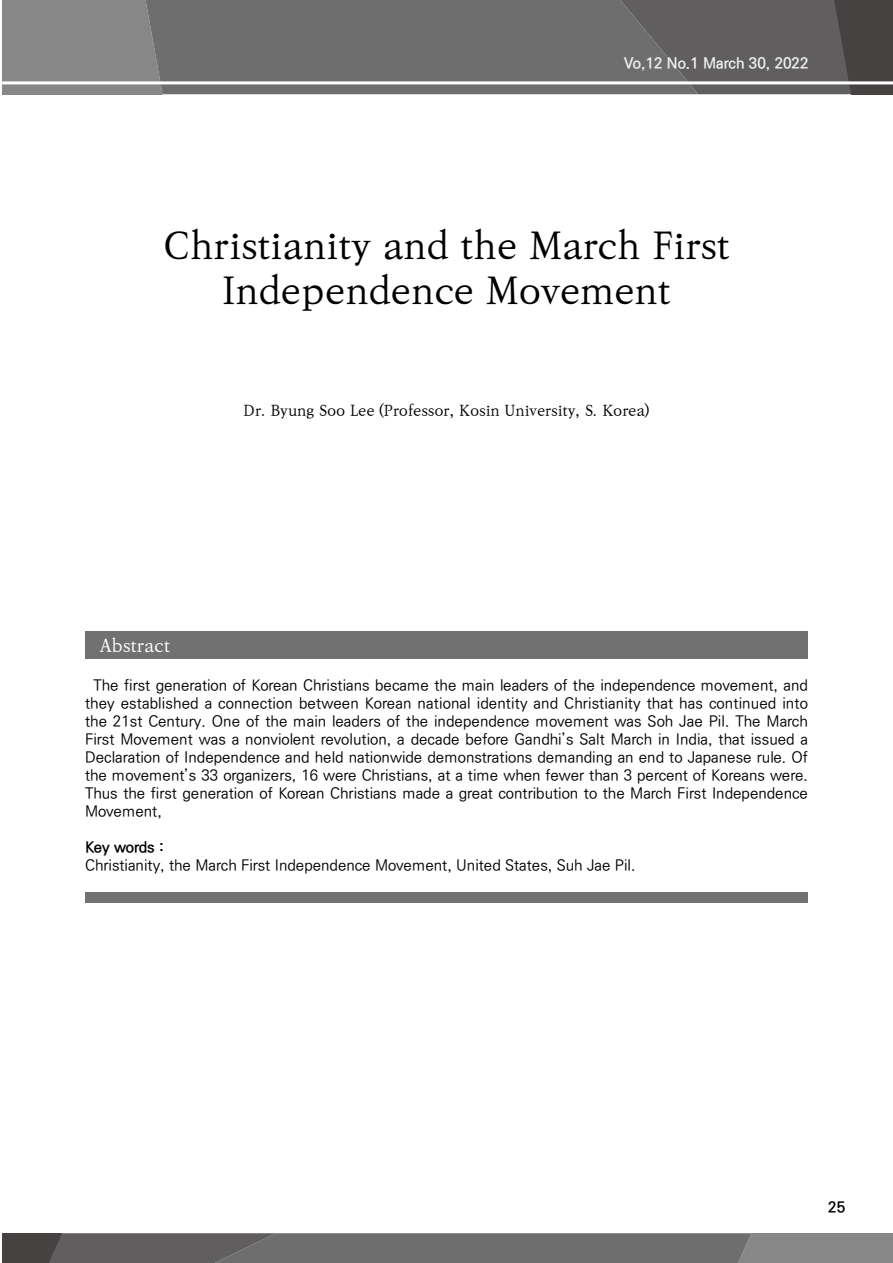
<style>
.page{position:relative;width:893px;height:1263px;background:#fff}
.page>*{position:absolute;margin:0;border:0;box-sizing:border-box;transform-origin:0 0}
.t1{font:500 37.5px/45px "Ko Pub Batang";color:#000;text-align:center}
.t2{font:500 18px "Ko Pub Batang";color:#fff}
.t3{font:500 15px/18px "Ko Pub Dotum";color:#000;text-align:justify}
.t4{font:500 15px "Ko Pub Batang";color:#000}
.t5{font:700 15px "Ko Pub Dotum";color:#efefef}
.t6{font:700 15px "Ko Pub Dotum";letter-spacing:-.01em;color:#000}
</style>
<div class="page">
<div style="left:2px;top:0;width:144px;height:94px;background:#878787"></div>
<div style="left:146px;top:0;width:474px;height:94px;background:#6f6e6e"></div>
<svg style="left:620px;top:0;width:273px;height:94px;background:#5e5c5c"></svg>
<hr style="left:0;top:81px;width:893px;height:3px;background:#fff">
<svg style="left:2px;top:1233px;width:891px;height:30px;background:#6e6c6c"></svg>
<div style="left:85px;top:631px;width:723px;height:28px;background:#727171"></div>
<div style="left:85px;top:892px;width:723px;height:10px;background:#727171"></div>
<p class="t5" style="left:624px;top:56px;width:186px">Vo,12 No.1 March 30, 2022</p>
<h1 class="t1" style="left:163px;top:224px;width:567px">Christianity and the March First<br>Independence Movement</h1>
<p class="t4" style="left:244px;top:403px;width:407px">Dr. Byung Soo Lee (Professor, Kosin University, S. Korea)</p>
<p class="t2" style="left:100px;top:636px;width:72px">Abstract</p>
<p class="t3" style="left:85px;top:677px;width:725px;text-indent:9px">The first generation of Korean Christians became the main leaders of the independence movement, and they established a connection between Korean national identity and Christianity that has continued into the 21st Century. One of the main leaders of the independence movement was Soh Jae Pil. The March First Movement was a nonviolent revolution, a decade before Gandhi’s Salt March in India, that issued a Declaration of Independence and held nationwide demonstrations demanding an end to Japanese rule. Of the movement’s 33 organizers, 16 were Christians, at a time when fewer than 3 percent of Koreans were.<br>Thus the first generation of Korean Christians made a great contribution to the March First Independence Movement,</p>
<p class="t6" style="left:85px;top:840px;width:80px">Key words :</p>
<p class="t3" style="left:85px;top:857px;width:552px">Christianity, the March First Independence Movement, United States, Suh Jae Pil.</p>
<p class="t6" style="left:828px;top:1199px;width:18px">25</p>
</div>
